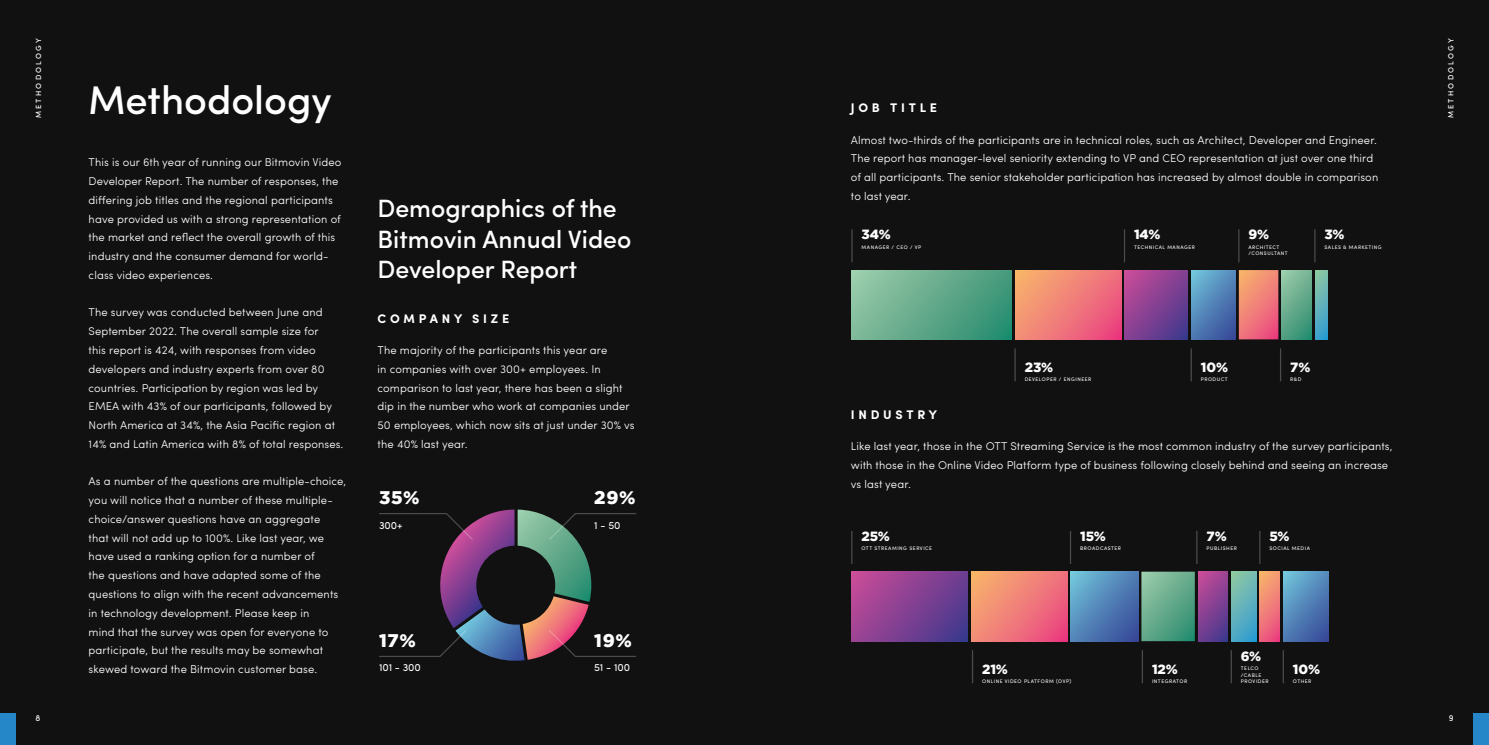
<style>
.page{position:relative;width:1489px;height:745px;background:#fff}
.page>*{position:absolute;margin:0;border:0;box-sizing:border-box;transform-origin:0 0}
.t1{font:500 40px "Sofia Pro";color:#fff}
.t2{font:500 25px/30px "Sofia Pro";color:#fff}
.t3{font:900 18.25px "Gotham";letter-spacing:.045em;color:#fff}
.t4{font:900 13.38px "Gotham";color:#fff}
.t5{font:900 13.38px "Gotham";color:#fff}
.t6{font:700 12.5px "Sofia Pro";letter-spacing:.3em;color:#fff}
.t7{font:300 11.25px/18.8px "Sofia Pro";letter-spacing:.01em;color:#fff}
.t8{font:10.5px "Sofia Pro";letter-spacing:-.01em;color:#fff}
.t9{font:8.75px "Sofia Pro";color:#fff}
.t10{font:500 7.5px "Sofia Pro";letter-spacing:.3em;color:#fff}
.t11{font:5.12px/6.4px "Sofia Pro";letter-spacing:.1em;color:#fff}
</style>
<div class="page">
<div style="left:744px;top:0;width:744px;height:744px;background:#121111"></div>
<div style="left:0;top:0;width:744px;height:744px;background:#121111"></div>
<div style="left:0;top:712px;width:16px;height:32px;background:#2587c8"></div>
<div style="left:1473px;top:712px;width:15px;height:32px;background:#2587c8"></div>
<svg style="left:1283px;top:571px;width:45px;height:69px;background:#5385b8"></svg>
<svg style="left:1259px;top:571px;width:20px;height:69px"></svg>
<svg style="left:1231px;top:571px;width:25px;height:69px;background:#62b2ba"></svg>
<svg style="left:1198px;top:571px;width:29px;height:69px;background:#874192"></svg>
<svg style="left:1141px;top:571px;width:53px;height:69px;background:#62a889"></svg>
<svg style="left:1070px;top:571px;width:67px;height:69px;background:#5385b8"></svg>
<svg style="left:971px;top:571px;width:96px;height:69px;background:#f07e78"></svg>
<svg style="left:851px;top:571px;width:116px;height:69px;background:#864192"></svg>
<hr style="left:851px;top:530px;width:1px;height:33px;background:#fff">
<hr style="left:1069px;top:530px;width:2px;height:33px;background:#fff">
<hr style="left:1196px;top:530px;width:1px;height:33px;background:#fff">
<hr style="left:1259px;top:530px;width:1px;height:33px;background:#fff">
<hr style="left:971px;top:649px;width:2px;height:33px;background:#fff">
<hr style="left:1141px;top:649px;width:1px;height:33px;background:#fff">
<hr style="left:1230px;top:649px;width:1px;height:33px;background:#fff">
<hr style="left:1282px;top:649px;width:1px;height:33px;background:#fff">
<svg style="left:1315px;top:270px;width:12px;height:69px"></svg>
<svg style="left:1238px;top:270px;width:73px;height:69px;background:#ac8b7b"></svg>
<svg style="left:1191px;top:270px;width:44px;height:69px;background:#5284b8"></svg>
<svg style="left:851px;top:270px;width:336px;height:69px;background:#958684"></svg>
<hr style="left:851px;top:229px;width:1px;height:33px;background:#fff">
<hr style="left:1123px;top:229px;width:2px;height:33px;background:#fff">
<hr style="left:1238px;top:229px;width:1px;height:33px;background:#fff">
<hr style="left:1314px;top:229px;width:1px;height:33px;background:#fff">
<hr style="left:1014px;top:348px;width:1px;height:33px;background:#fff">
<hr style="left:1190px;top:348px;width:1px;height:33px;background:#fff">
<hr style="left:1279px;top:348px;width:2px;height:33px;background:#fff">
<svg style="left:379px;top:509px;width:257px;height:152px"></svg>
<p class="t10" style="left:33px;top:118px;width:82px;rotate:-90deg">METHODOLOGY</p>
<h1 class="t1" style="left:89px;top:70px;width:245px">Methodology</h1>
<p class="t7" style="left:89px;top:152px;width:254px">This is our 6th year of running our Bitmovin Video Developer Report. The number of responses, the differing job titles and the regional participants have provided us with a strong representation of the market and reflect the overall growth of this industry and the consumer demand for world&shy;class video experiences.</p>
<p class="t7" style="left:89px;top:302px;width:256px">The survey was conducted between June and September 2022. The overall sample size for<br>this report is 424, with responses from video developers and industry experts from over 80 countries. Participation by region was led by EMEA with 43% of our participants, followed by North America at 34%, the Asia Pacific region at 14% and Latin America with 8% of total responses.</p>
<p class="t7" style="left:89px;top:471px;width:259px">As a number of the questions are multiple-choice, you will notice that a number of these multiple&shy;choice/answer questions have an aggregate<br>that will not add up to 100%. Like last year, we have used a ranking option for a number of<br>the questions and have adapted some of the questions to align with the recent advancements in technology development. Please keep in<br>mind that the survey was open for everyone to participate, but the results may be somewhat skewed toward the Bitmovin customer base.</p>
<h2 class="t2" style="left:377px;top:192px;width:255px">Demographics of the<br>Bitmovin Annual Video<br>Developer Report</h2>
<p class="t6" style="left:377px;top:308px;width:133px">COMPANY SIZE</p>
<p class="t7" style="left:377px;top:339px;width:258px">The majority of the participants this year are<br>in companies with over 300+ employees. In comparison to last year, there has been a slight dip in the number who work at companies under 50 employees, which now sits at just under 30% vs the 40% last year.</p>
<h3 class="t3" style="left:379px;top:487px;width:42px">35%</h3>
<p class="t8" style="left:379px;top:516px;width:25px">300+</p>
<h3 class="t3" style="left:379px;top:629px;width:38px">17%</h3>
<p class="t8" style="left:379px;top:659px;width:43px">101 - 300</p>
<h3 class="t3" style="left:594px;top:487px;width:43px">29%</h3>
<p class="t8" style="left:594px;top:516px;width:28px">1 - 50</p>
<h3 class="t3" style="left:594px;top:629px;width:39px">19%</h3>
<p class="t8" style="left:594px;top:659px;width:37px">51 - 100</p>
<p class="t6" style="left:850px;top:98px;width:88px">JOB TITLE</p>
<p class="t7" style="left:850px;top:129px;width:529px">Almost two-thirds of the participants are in technical roles, such as Architect, Developer and Engineer.<br>The report has manager-level seniority extending to VP and CEO representation at just over one third of all participants. The senior stakeholder participation has increased by almost double in comparison to last year.</p>
<p class="t5" style="left:861px;top:226px;width:31px">34%</p>
<p class="t11" style="left:861px;top:243px;width:61px">MANAGER / CEO / VP</p>
<p class="t5" style="left:1024px;top:359px;width:30px">23%</p>
<p class="t11" style="left:1024px;top:376px;width:68px">DEVELOPER / ENGINEER</p>
<p class="t5" style="left:1134px;top:226px;width:28px">14%</p>
<p class="t11" style="left:1134px;top:243px;width:62px">TECHNICAL MANAGER</p>
<p class="t5" style="left:1248px;top:226px;width:22px">9%</p>
<p class="t11" style="left:1248px;top:243px;width:41px">ARCHITECT /CONSULTANT</p>
<p class="t5" style="left:1324px;top:226px;width:22px">3%</p>
<p class="t11" style="left:1324px;top:243px;width:59px">SALES &amp; MARKETING</p>
<p class="t5" style="left:1200px;top:359px;width:29px">10%</p>
<p class="t11" style="left:1200px;top:376px;width:28px">PRODUCT</p>
<p class="t5" style="left:1289px;top:359px;width:22px">7%</p>
<p class="t11" style="left:1289px;top:376px;width:13px">R&amp;D</p>
<p class="t6" style="left:850px;top:405px;width:88px">INDUSTRY</p>
<p class="t7" style="left:850px;top:436px;width:543px">Like last year, those in the OTT Streaming Service is the most common industry of the survey participants, with those in the Online Video Platform type of business following closely behind and seeing an increase vs last year.</p>
<p class="t4" style="left:861px;top:528px;width:30px">25%</p>
<p class="t11" style="left:861px;top:544px;width:72px">OTT STREAMING SERVICE</p>
<p class="t4" style="left:1080px;top:528px;width:27px">15%</p>
<p class="t11" style="left:1080px;top:544px;width:42px">BROADCASTER</p>
<p class="t4" style="left:1206px;top:528px;width:22px">7%</p>
<p class="t11" style="left:1206px;top:544px;width:32px">PUBLISHER</p>
<p class="t4" style="left:1269px;top:528px;width:22px">5%</p>
<p class="t11" style="left:1269px;top:544px;width:42px">SOCIAL MEDIA</p>
<p class="t4" style="left:982px;top:660px;width:27px">21%</p>
<p class="t11" style="left:982px;top:677px;width:91px">ONLINE VIDEO PLATFORM (OVP)</p>
<p class="t4" style="left:1151px;top:660px;width:27px">12%</p>
<p class="t11" style="left:1151px;top:677px;width:37px">INTEGRATOR</p>
<p class="t4" style="left:1240px;top:648px;width:22px">6%</p>
<p class="t11" style="left:1240px;top:664px;width:29px">TELCO /CABLE<br>PROVIDER</p>
<p class="t4" style="left:1292px;top:660px;width:29px">10%</p>
<p class="t11" style="left:1292px;top:677px;width:20px">OTHER</p>
<p class="t10" style="left:1445px;top:118px;width:82px;rotate:-90deg">METHODOLOGY</p>
<p class="t9" style="left:35px;top:710px;width:6px">8</p>
<p class="t9" style="left:1448px;top:710px;width:6px">9</p>
</div>
